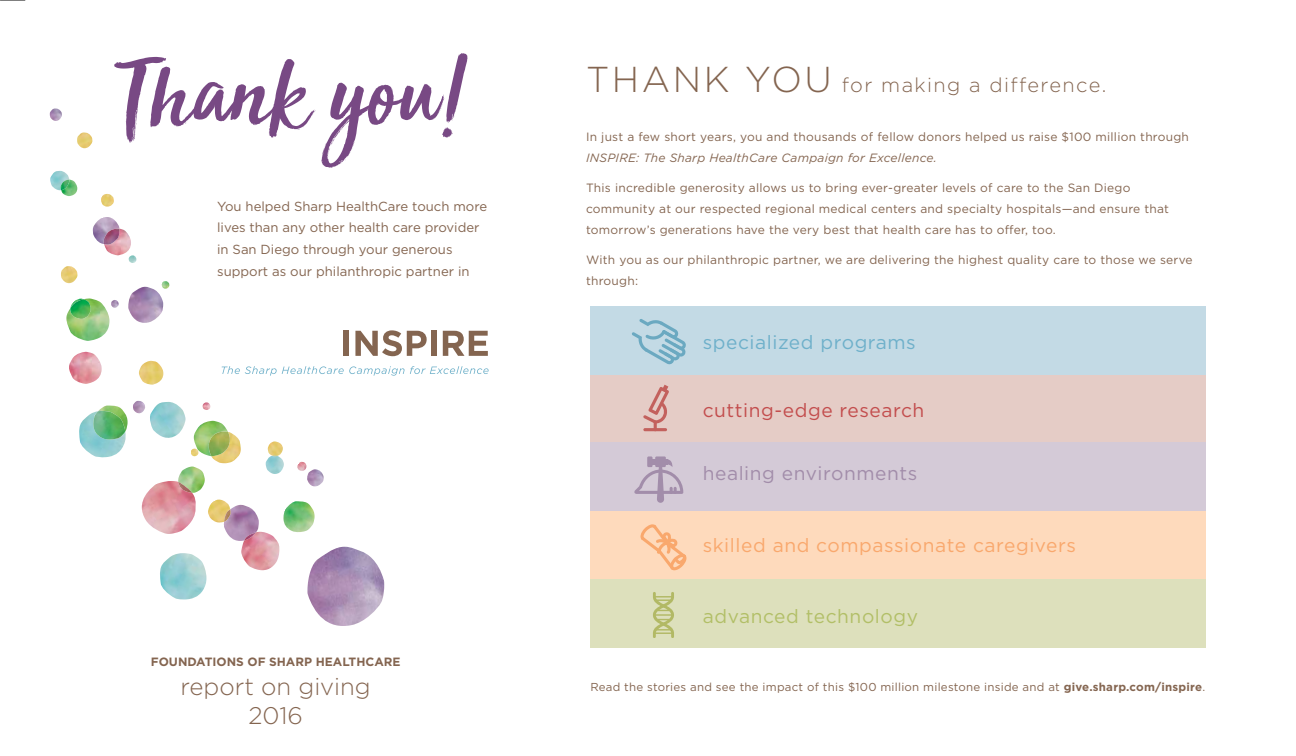
<style>
.page{position:relative;width:1296px;height:756px;background:#fff}
.page>*{position:absolute;margin:0;border:0;box-sizing:border-box;transform-origin:0 0}
.t1{font:107.5px "Sun Valley";color:#784984}
.t2{font:300 24px/28.8px "Gotham";color:#846550;text-align:center}
.t3{font:300 20px "Gotham";letter-spacing:.07em;color:#846550}
.t4{font:19.2px "Gotham";letter-spacing:.03em;color:#f9a86d}
.t5{font:19.2px "Gotham";letter-spacing:.03em;color:#c34e4e}
.t6{font:19.2px "Gotham";letter-spacing:.03em;color:#6eb0ca}
.t7{font:19.2px "Gotham";letter-spacing:.03em;color:#a28daa}
.t8{font:19.2px "Gotham";letter-spacing:.03em;color:#b2bf67}
.t9{font:13.1px/21.9px "Gotham";color:#846550}
.t10{font:12px/21px "Gotham";letter-spacing:.02em;color:#846550}
.t11{font:italic 12px "Gotham";letter-spacing:.02em;color:#846550}
.t12{font:700 12px "Gotham";color:#846550}
.t13{font:11.5px "Gotham";letter-spacing:.02em;color:#846550}
.s1{font-size:36px}
.s2{font-weight:700}
</style>
<div class="page">
<div style="left:590px;top:307px;width:616px;height:68px;background:#c3dae5"></div>
<div style="left:590px;top:375px;width:616px;height:69px;background:#e5ccc6"></div>
<div style="left:590px;top:442px;width:616px;height:69px;background:#d4cad7"></div>
<div style="left:590px;top:511px;width:616px;height:68px;background:#fedabc"></div>
<div style="left:590px;top:579px;width:616px;height:69px;background:#dde0bc"></div>
<img style="left:66px;top:298px;width:43px;height:43px">
<img style="left:77px;top:132px;width:15px;height:16px">
<img style="left:128px;top:287px;width:35px;height:36px">
<img style="left:98px;top:405px;width:30px;height:25px">
<img style="left:178px;top:467px;width:27px;height:25px">
<img style="left:241px;top:532px;width:38px;height:38px">
<img style="left:70px;top:299px;width:21px;height:20px">
<img style="left:208px;top:500px;width:21px;height:23px">
<img style="left:61px;top:180px;width:16px;height:16px">
<img style="left:50px;top:171px;width:19px;height:19px">
<svg style="left:60px;top:180px;width:9px;height:10px"></svg>
<img style="left:150px;top:402px;width:36px;height:36px">
<img style="left:266px;top:456px;width:18px;height:18px">
<img style="left:194px;top:421px;width:34px;height:35px">
<img style="left:139px;top:361px;width:24px;height:24px">
<img style="left:69px;top:352px;width:33px;height:32px">
<img style="left:104px;top:229px;width:27px;height:26px">
<img style="left:211px;top:432px;width:30px;height:31px">
<img style="left:208px;top:432px;width:22px;height:24px">
<svg style="left:101px;top:194px;width:13px;height:13px"></svg>
<img style="left:93px;top:217px;width:26px;height:27px">
<img style="left:104px;top:228px;width:16px;height:17px">
<img style="left:142px;top:481px;width:54px;height:53px">
<img style="left:178px;top:482px;width:14px;height:11px">
<img style="left:283px;top:501px;width:32px;height:32px">
<img style="left:79px;top:411px;width:47px;height:47px">
<img style="left:93px;top:411px;width:32px;height:29px">
<img style="left:160px;top:553px;width:46px;height:46px">
<svg style="left:162px;top:281px;width:7px;height:8px"></svg>
<img style="left:61px;top:266px;width:16px;height:17px">
<svg style="left:203px;top:402px;width:7px;height:8px"></svg>
<svg style="left:129px;top:255px;width:7px;height:8px"></svg>
<svg style="left:191px;top:449px;width:7px;height:7px"></svg>
<svg style="left:111px;top:300px;width:8px;height:8px"></svg>
<img style="left:268px;top:441px;width:15px;height:15px">
<svg style="left:133px;top:401px;width:12px;height:13px"></svg>
<svg style="left:50px;top:109px;width:12px;height:12px"></svg>
<svg style="left:297px;top:462px;width:9px;height:9px"></svg>
<img style="left:307px;top:469px;width:17px;height:17px">
<img style="left:224px;top:505px;width:15px;height:21px">
<svg style="left:244px;top:532px;width:12px;height:8px"></svg>
<svg style="left:224px;top:509px;width:7px;height:13px"></svg>
<img style="left:307px;top:547px;width:77px;height:79px">
<div style="left:344px;top:331px;width:5px;height:25px;background:#846550"></div>
<svg style="left:355px;top:330px;width:72px;height:26px"></svg>
<div style="left:431px;top:331px;width:6px;height:25px;background:#846550"></div>
<svg style="left:443px;top:331px;width:45px;height:25px"></svg>
<svg style="left:222px;top:366px;width:267px;height:10px"></svg>
<svg style="left:632px;top:319px;width:54px;height:45px"></svg>
<div style="left:655px;top:456px;width:11px;height:11px;background:#a28daa"></div>
<div style="left:647px;top:456px;width:6px;height:11px;background:#a28daa"></div>
<svg style="left:634px;top:459px;width:49px;height:43px"></svg>
<svg style="left:643px;top:385px;width:26px;height:46px"></svg>
<svg style="left:640px;top:524px;width:46px;height:46px"></svg>
<svg style="left:653px;top:592px;width:21px;height:46px"></svg>
<svg style="left:0;top:0;width:25px;height:1px"></svg>
<h1 class="t1" style="left:117px;top:2px;width:353px">Thank you!</h1>
<p class="t9" style="left:217px;top:195px;width:272px">You helped Sharp HealthCare touch more lives than any other health care provider in San Diego through your generous support as our philanthropic partner in</p>
<p class="t12" style="left:151px;top:655px;width:251px">FOUNDATIONS OF SHARP HEALTHCARE</p>
<h2 class="t2" style="left:181px;top:672px;width:192px">report on giving<br>2016</h2>
<h3 class="t3" style="left:586px;top:74px;width:522px"><span class="s1">THANK YOU</span> for making a difference.</h3>
<p class="t10" style="left:586px;top:126px;width:604px">In just a few short years, you and thousands of fellow donors helped us raise $100 million through</p>
<p class="t11" style="left:586px;top:151px;width:352px">INSPIRE: The Sharp HealthCare Campaign for Excellence.</p>
<p class="t10" style="left:586px;top:177px;width:585px">This incredible generosity allows us to bring ever-greater levels of care to the San Diego community at our respected regional medical centers and specialty hospitals—and ensure that tomorrow’s generations have the very best that health care has to offer, too.</p>
<p class="t10" style="left:586px;top:249px;width:608px">With you as our philanthropic partner, we are delivering the highest quality care to those we serve through:</p>
<h3 class="t6" style="left:703px;top:331px;width:215px">specialized programs</h3>
<h3 class="t5" style="left:703px;top:399px;width:223px">cutting-edge research</h3>
<h3 class="t7" style="left:703px;top:463px;width:216px">healing environments</h3>
<h3 class="t4" style="left:703px;top:534px;width:375px">skilled and compassionate caregivers</h3>
<h3 class="t8" style="left:703px;top:605px;width:217px">advanced technology</h3>
<p class="t13" style="left:590px;top:681px;width:616px">Read the stories and see the impact of this $100 million milestone inside and at <span class="s2">give.sharp.com/inspire</span>.</p>
</div>
